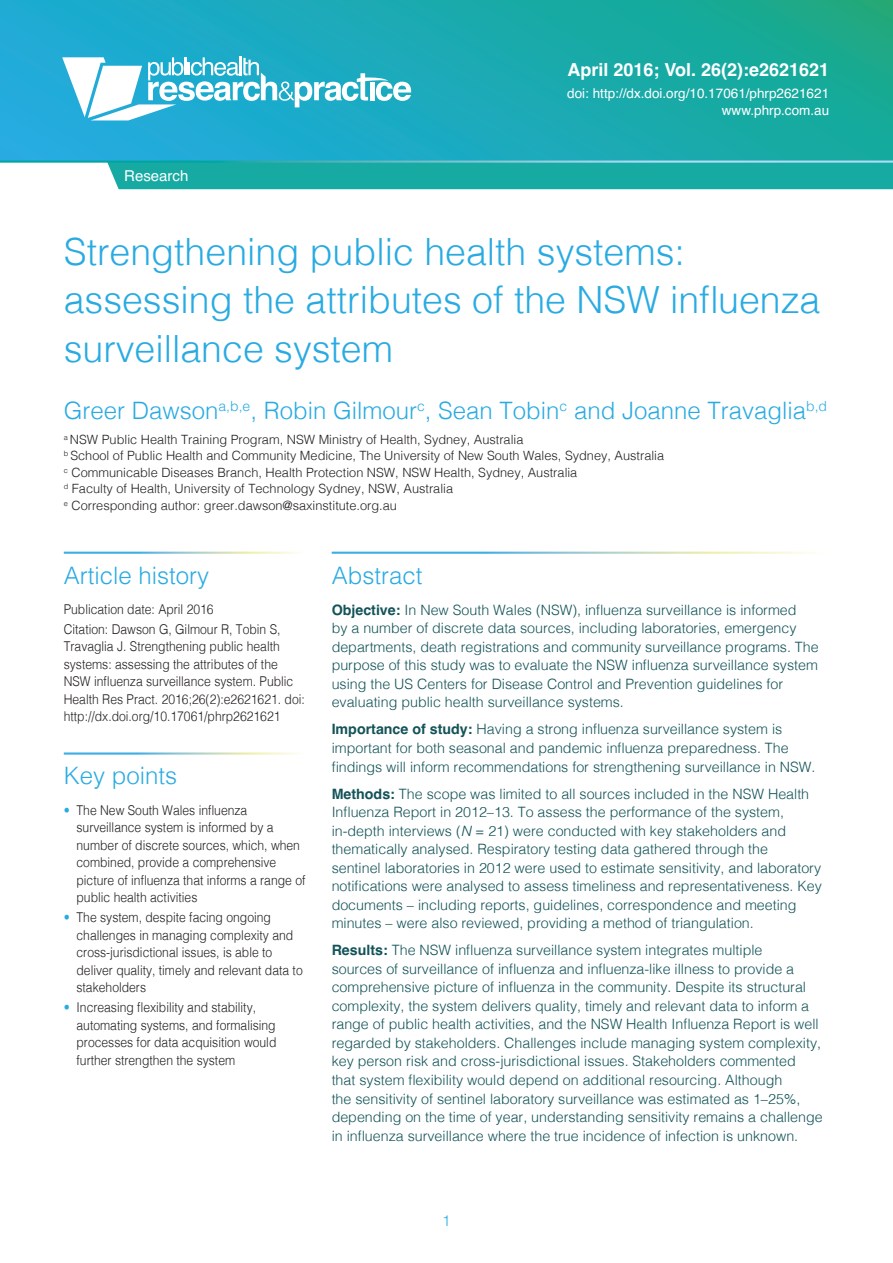
<style>
.page{position:relative;width:893px;height:1263px;background:#fff}
.page>*{position:absolute;margin:0;border:0;box-sizing:border-box;transform-origin:0 0}
.Heading_1{font:300 37.5px/48.8px "Helvetica";color:#29abe2}
.Author{font:300 24px "Helvetica";color:#29abe2}
.Abstract{font:24px "Helvetica Light 2";color:#29abe2}
.Abstract-2{font:300 24px "Helvetica";color:#29abe2}
.Vol-Iss-Month-Year-e{font:18px "Helvetica Bold 2";color:#fff}
.ArticleType{font:15px "Helvetica 3";color:#fff}
.t1{font:15px "Helvetica Light 2";color:#29abe2}
.AbstractText{font:300 14.25px/18.5px "Helvetica";color:#135358}
.SidebarText{font:300 13.5px/17.5px "Helvetica";color:#231f20;scale:.9 1}
.FirstPageHeader{font:13.5px "Helvetica 3";color:#fff}
.Vol-Iss-Month-Year-e-2{font:13.5px "Helvetica 3";color:#fff}
.Affiliation{font:300 12.75px "Helvetica";color:#231f20}
.s1{font-family:"Helvetica Light 2";font-weight:400;color:#29abe2}
.s2{font-family:"Helvetica Bold 2";font-weight:400}
.s3{font-family:"Helvetica Light Oblique 2";font-weight:400}
</style>
<div class="page">
<div style="left:107px;top:163px;width:786px;height:26px;background:#17aaa3"></div>
<svg style="left:0;top:0;width:893px;height:161px;background:#1baab3"></svg>
<svg style="left:62px;top:56px;width:349px;height:64px"></svg>
<p class="ArticleType" style="left:124px;top:164px;width:66px">Research</p>
<p class="Vol-Iss-Month-Year-e" style="left:567px;top:55px;width:263px">April 2016; Vol. 26(2):e2621621</p>
<p class="FirstPageHeader" style="left:567px;top:83px;width:263px">doi: http://dx.doi.org/10.17061/phrp2621621</p>
<p class="Vol-Iss-Month-Year-e-2" style="left:722px;top:100px;width:109px">www.phrp.com.au</p>
<h1 class="Heading_1" style="left:64px;top:224px;width:758px">Strengthening public health systems: assessing the attributes of the NSW influenza surveillance system</h1>
<p class="Author" style="left:64px;top:390px;width:765px">Greer Dawson<sup>a,b,e</sup>, Robin Gilmour<sup>c</sup>, Sean Tobin<sup>c</sup> and Joanne Travaglia<sup>b,d</sup></p>
<p class="Affiliation" style="left:64px;top:429px;width:461px"><sup>a</sup> NSW Public Health Training Program, NSW Ministry of Health, Sydney, Australia</p>
<p class="Affiliation" style="left:64px;top:445px;width:602px"><sup>b</sup> School of Public Health and Community Medicine, The University of New South Wales, Sydney, Australia</p>
<p class="Affiliation" style="left:64px;top:462px;width:515px"><sup>c</sup> Communicable Diseases Branch, Health Protection NSW, NSW Health, Sydney, Australia</p>
<p class="Affiliation" style="left:64px;top:478px;width:391px"><sup>d</sup> Faculty of Health, University of Technology Sydney, NSW, Australia</p>
<p class="Affiliation" style="left:64px;top:495px;width:335px"><sup>e</sup> Corresponding author: greer.dawson@saxinstitute.org.au</p>
<p class="Abstract" style="left:64px;top:555px;width:147px">Article history</p>
<p class="SidebarText" style="left:64px;top:599px;width:168px">Publication date: April 2016</p>
<p class="SidebarText" style="left:64px;top:619px;width:269px">Citation: Dawson G, Gilmour R, Tobin S, Travaglia J. Strengthening public health systems: assessing the attributes of the NSW influenza surveillance system. Public Health Res Pract. 2016;26(2):e2621621. doi: http://dx.doi.org/10.17061/phrp2621621</p>
<p class="Abstract-2" style="left:64px;top:755px;width:115px">Key points</p>
<p class="SidebarText" style="left:77px;top:800px;width:256px;text-indent:-13px"><span class="s1">•</span> The New South Wales influenza surveillance system is informed by a number of discrete sources, which, when combined, provide a comprehensive picture of influenza that informs a range of public health activities</p>
<p class="SidebarText" style="left:77px;top:907px;width:253px;text-indent:-13px"><span class="s1">•</span> The system, despite facing ongoing challenges in managing complexity and cross-jurisdictional issues, is able to deliver quality, timely and relevant data to stakeholders</p>
<p class="SidebarText" style="left:77px;top:997px;width:224px;text-indent:-13px"><span class="s1">•</span> Increasing flexibility and stability, automating systems, and formalising processes for data acquisition would further strengthen the system</p>
<p class="Abstract" style="left:332px;top:555px;width:92px">Abstract</p>
<p class="AbstractText" style="left:332px;top:599px;width:489px"><span class="s2">Objective:</span> In New South Wales (NSW), influenza surveillance is informed<br>by a number of discrete data sources, including laboratories, emergency departments, death registrations and community surveillance programs. The purpose of this study was to evaluate the NSW influenza surveillance system using the US Centers for Disease Control and Prevention guidelines for evaluating public health surveillance systems.</p>
<p class="AbstractText" style="left:332px;top:719px;width:485px"><span class="s2">Importance of study:</span> Having a strong influenza surveillance system is important for both seasonal and pandemic influenza preparedness. The findings will inform recommendations for strengthening surveillance in NSW.</p>
<p class="AbstractText" style="left:332px;top:783px;width:492px"><span class="s2">Methods:</span> The scope was limited to all sources included in the NSW Health Influenza Report in 2012–13. To assess the performance of the system, in-depth interviews (<span class="s3">N</span> = 21) were conducted with key stakeholders and thematically analysed. Respiratory testing data gathered through the<br>sentinel laboratories in 2012 were used to estimate sensitivity, and laboratory notifications were analysed to assess timeliness and representativeness. Key documents – including reports, guidelines, correspondence and meeting minutes – were also reviewed, providing a method of triangulation.</p>
<p class="AbstractText" style="left:332px;top:940px;width:493px"><span class="s2">Results:</span> The NSW influenza surveillance system integrates multiple<br>sources of surveillance of influenza and influenza-like illness to provide a comprehensive picture of influenza in the community. Despite its structural complexity, the system delivers quality, timely and relevant data to inform a range of public health activities, and the NSW Health Influenza Report is well regarded by stakeholders. Challenges include managing system complexity, key person risk and cross-jurisdictional issues. Stakeholders commented that system flexibility would depend on additional resourcing. Although<br>the sensitivity of sentinel laboratory surveillance was estimated as 1–25%, depending on the time of year, understanding sensitivity remains a challenge in influenza surveillance where the true incidence of infection is unknown.</p>
<p class="t1" style="left:442px;top:1208px;width:10px">1</p>
</div>
